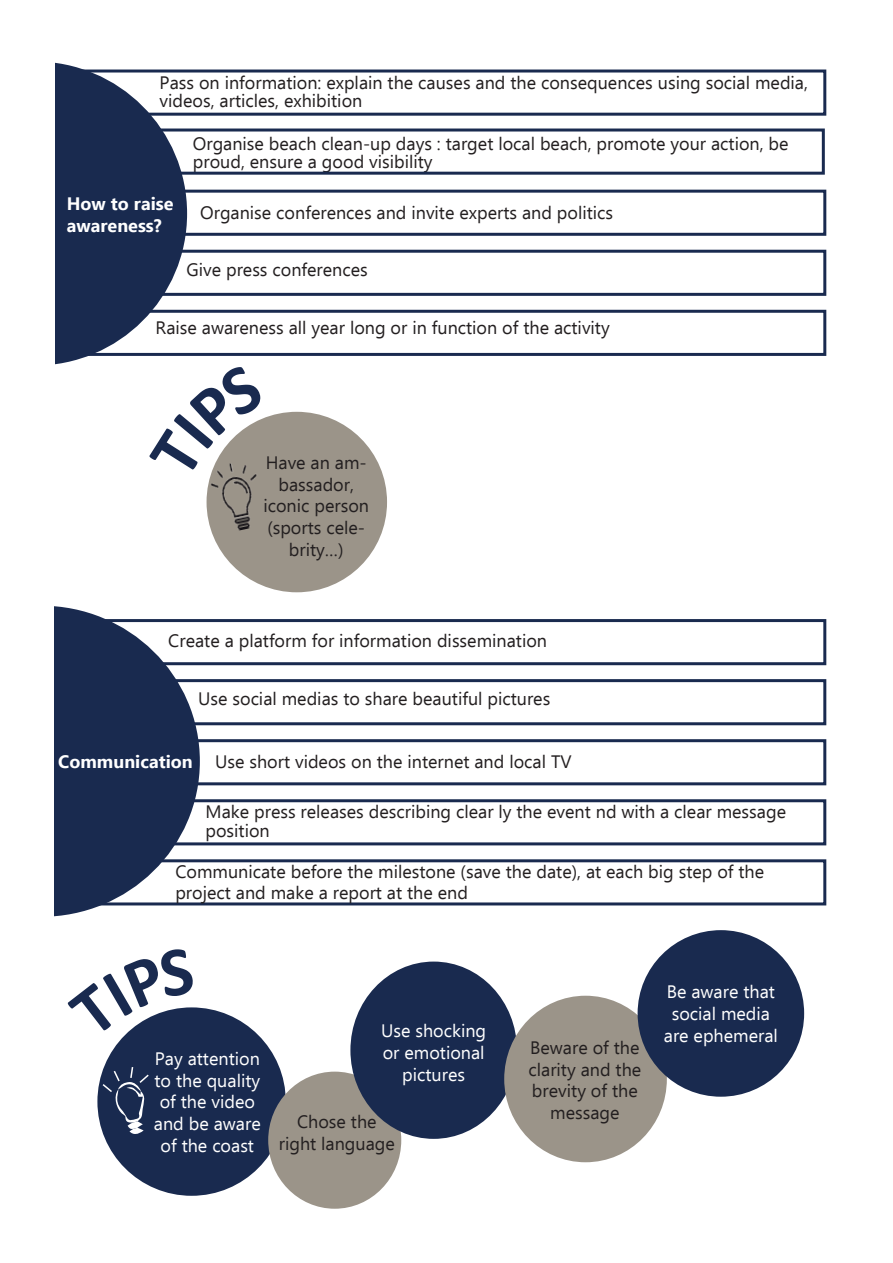
<style>
.page{position:relative;width:893px;height:1263px;background:#fff}
.page>*{position:absolute;margin:0;border:0;box-sizing:border-box;transform-origin:0 0}
.t1{font:18px/21.6px "Ebrima";color:#231f20}
.t2{font:18px/21.6px "Ebrima";color:#fff;text-align:center}
.t3{font:700 18px/21.6px "Ebrima";color:#fff}
</style>
<div class="page">
<div style="left:97px;top:1007px;width:189px;height:189px;background:#192a4f;border-radius:50%"></div>
<svg style="left:101px;top:1065px;width:48px;height:70px"></svg>
<div style="left:54px;top:70px;width:772px;height:46px;border:3px solid #192a4f"></div>
<div style="left:94px;top:190px;width:732px;height:46px;border:3px solid #192a4f"></div>
<div style="left:94px;top:250px;width:732px;height:46px;border:3px solid #192a4f"></div>
<div style="left:67px;top:310px;width:759px;height:46px;border:3px solid #192a4f"></div>
<svg style="left:55px;top:62px;width:132px;height:303px;fill:#192a4f"></svg>
<div style="left:0;top:47px;width:55px;height:701px;background:#fff"></div>
<div style="left:207px;top:412px;width:180px;height:180px;background:#9b9489;border-radius:50%"></div>
<img style="left:206px;top:481px;width:46px;height:54px">
<div style="left:89px;top:619px;width:737px;height:46px;border:3px solid #192a4f"></div>
<div style="left:94px;top:679px;width:732px;height:46px;border:3px solid #192a4f"></div>
<div style="left:94px;top:739px;width:732px;height:46px;border:3px solid #192a4f"></div>
<div style="left:94px;top:799px;width:732px;height:46px;border:3px solid #192a4f"></div>
<div style="left:94px;top:859px;width:732px;height:46px;border:3px solid #192a4f"></div>
<svg style="left:54px;top:606px;width:146px;height:311px;fill:#192a4f"></svg>
<div style="left:268px;top:1071px;width:133px;height:138px;background:#9b9489;border-radius:50%"></div>
<div style="left:350px;top:961px;width:167px;height:178px;background:#192a4f;border-radius:50%"></div>
<div style="left:504px;top:996px;width:163px;height:166px;background:#9b9489;border-radius:50%"></div>
<div style="left:638px;top:930px;width:166px;height:167px;background:#192a4f;border-radius:50%"></div>
<div style="left:94px;top:129px;width:731px;height:46px;border:3px solid #192a4f"></div>
<svg style="left:121px;top:1007px;width:74px;height:32px"></svg>
<svg style="left:148px;top:363px;width:117px;height:118px"></svg>
<p class="t1" style="left:160px;top:73px;width:650px;line-height:18px">Pass on information: explain the causes and the consequences using social media, videos, articles, exhibition</p>
<p class="t1" style="left:193px;top:134px;width:597px;line-height:18px">Organise beach clean-up days : target local beach, promote your action, be proud, ensure a good visibility</p>
<p class="t1" style="left:200px;top:202px;width:414px">Organise conferences and invite experts and politics</p>
<p class="t1" style="left:186px;top:259px;width:183px">Give press conferences</p>
<p class="t3" style="left:67px;top:193px;width:108px">How to raise awareness?</p>
<p class="t1" style="left:156px;top:317px;width:456px">Raise awareness all year long or in function of the activity</p>
<p class="t1" style="left:263px;top:452px;width:107px;text-align:center">Have an am&shy;bassador, iconic person (sports cele&shy;brity…)</p>
<p class="t1" style="left:168px;top:629px;width:380px">Create a platform for information dissemination</p>
<p class="t1" style="left:198px;top:687px;width:354px">Use social medias to share beautiful pictures</p>
<p class="t1" style="left:215px;top:750px;width:358px">Use short videos on the internet and local TV</p>
<p class="t1" style="left:206px;top:801px;width:582px;line-height:19.5px">Make press releases describing clear ly the event nd with a clear message position</p>
<p class="t1" style="left:175px;top:860px;width:590px">Communicate before the milestone (save the date), at each big step of the project and make a report at the end</p>
<p class="t3" style="left:58px;top:750px;width:136px">Communication</p>
<p class="t2" style="left:154px;top:1048px;width:108px">Pay attention to the quality of the video and be aware of the coast</p>
<p class="t2" style="left:381px;top:1020px;width:107px">Use shocking or emotional pictures</p>
<p class="t1" style="left:279px;top:1111px;width:118px;text-align:center">Chose the right language</p>
<p class="t1" style="left:528px;top:1036px;width:114px;text-align:center">Beware of the clarity and the brevity of the message</p>
<p class="t2" style="left:667px;top:981px;width:110px;text-align:left">Be aware that social media</p>
<p class="t2" style="left:664px;top:1024px;width:116px">are ephemeral</p>
</div>
